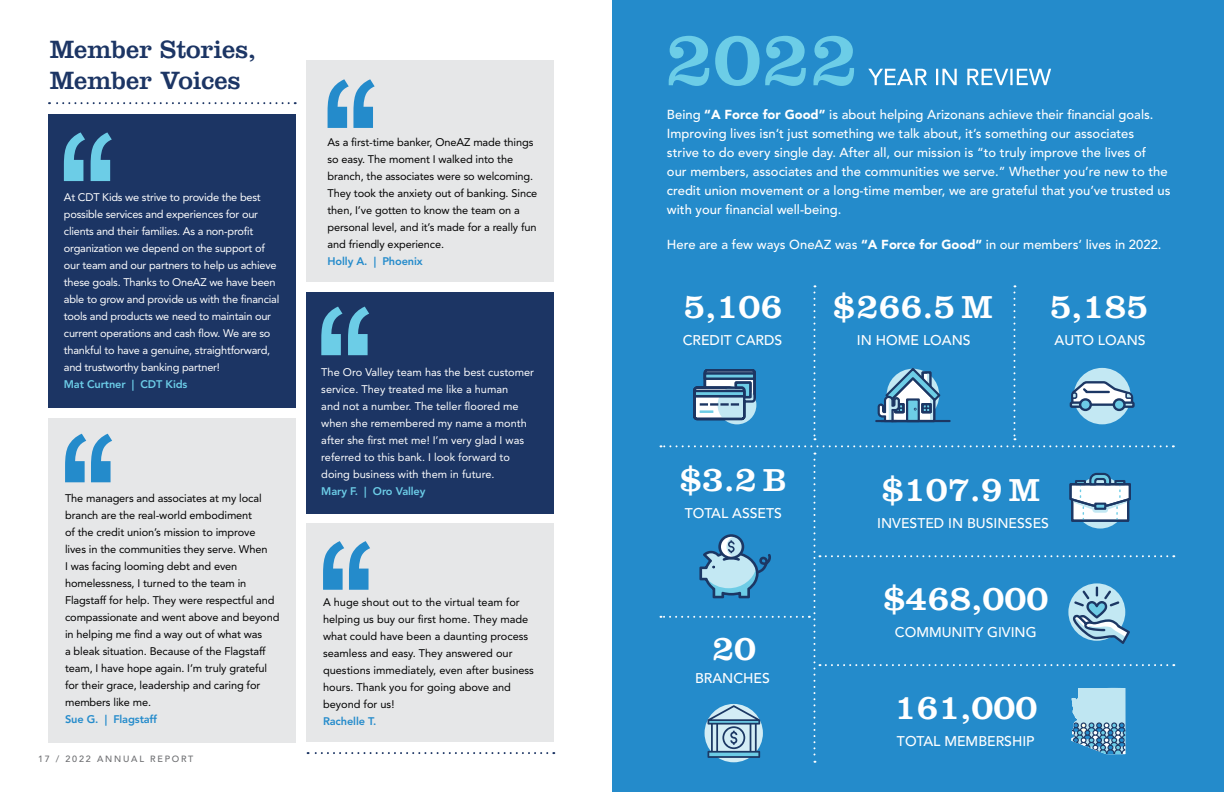
<style>
.page{position:relative;width:1224px;height:792px;background:#fff}
.page>*{position:absolute;margin:0;border:0;box-sizing:border-box;transform-origin:0 0}
.t1{font:79px "Clarendon LT Std";color:#6ccde7}
.t2{font:36px "Clarendon LT Std";color:#fff}
.t3{font:26px/31px "Clarendon LT Std";color:#1c3564}
.t4{font:500 14px "Avenir LT Std";color:#fff}
.t5{font:500 13px/19px "Avenir LT Std";color:#fff}
.t6{font:11px/17px "Avenir LT Std";letter-spacing:-.01em;color:#000}
.t7{font:11px/17px "Avenir LT Std";letter-spacing:-.02em;color:#fff}
.t8{font:11px/17px "Avenir LT Std";color:#fff}
.t9{font:800 11px "Avenir LT Std";letter-spacing:-.01em;color:#248bcb}
.t10{font:800 11px "Avenir LT Std";letter-spacing:-.01em;color:#6ccde7}
.t11{font:500 9px "Avenir LT Std";letter-spacing:.2em;color:#6d6e71}
.s1{font-weight:900}
.s2{font-size:33px}
</style>
<div class="page">
<div style="left:612px;top:0;width:612px;height:792px;background:#248bcb"></div>
<svg style="left:868px;top:69px;width:183px;height:16px"></svg>
<svg style="left:699px;top:534px;width:72px;height:64px"></svg>
<div style="left:705px;top:704px;width:58px;height:58px;background:#d3edf5;border-radius:50%"></div>
<svg style="left:708px;top:705px;width:52px;height:53px"></svg>
<svg style="left:660px;top:285px;width:507px;height:162px"></svg>
<hr style="left:876px;top:420px;width:74px;height:2px;background:#1c3663">
<svg style="left:660px;top:616px;width:143px;height:2px"></svg>
<svg style="left:809px;top:453px;width:358px;height:310px"></svg>
<div style="left:307px;top:292px;width:247px;height:222px;background:#1c3564"></div>
<div style="left:307px;top:524px;width:247px;height:218px;background:#e6e7e8"></div>
<div style="left:307px;top:60px;width:247px;height:222px;background:#e6e7e8"></div>
<svg style="left:321px;top:307px;width:21px;height:48px"></svg>
<svg style="left:348px;top:307px;width:21px;height:48px"></svg>
<svg style="left:328px;top:79px;width:47px;height:49px"></svg>
<svg style="left:323px;top:541px;width:47px;height:49px"></svg>
<div style="left:48px;top:418px;width:248px;height:324px;background:#e6e7e8"></div>
<div style="left:48px;top:114px;width:248px;height:294px;background:#1c3564"></div>
<svg style="left:65px;top:434px;width:47px;height:48px"></svg>
<svg style="left:64px;top:132px;width:21px;height:49px"></svg>
<svg style="left:91px;top:132px;width:21px;height:49px"></svg>
<svg style="left:49px;top:102px;width:240px;height:2px"></svg>
<svg style="left:308px;top:752px;width:239px;height:2px"></svg>
<h3 class="t3" style="left:50px;top:34px;width:208px">Member Stories,<br>Member Voices</h3>
<p class="t7" style="left:64px;top:189px;width:217px">At CDT Kids we strive to provide the best possible services and experiences for our clients and their families. As a non-profit organization we depend on the support of our team and our partners to help us achieve these goals. Thanks to OneAZ we have been able to grow and provide us with the financial tools and products we need to maintain our current operations and cash flow. We are so thankful to have a genuine, straightforward, and trustworthy banking partner!</p>
<p class="t10" style="left:64px;top:378px;width:125px">Mat Curtner | CDT Kids</p>
<p class="t6" style="left:65px;top:489px;width:216px">The managers and associates at my local branch are the real-world embodiment<br>of the credit union’s mission to improve<br>lives in the communities they serve. When<br>I was facing looming debt and even homelessness, I turned to the team in Flagstaff for help. They were respectful and compassionate and went above and beyond in helping me find a way out of what was<br>a bleak situation. Because of the Flagstaff team, I have hope again. I’m truly grateful for their grace, leadership and caring for members like me.</p>
<p class="t9" style="left:65px;top:712px;width:94px">Sue G. | Flagstaff</p>
<p class="t11" style="left:38px;top:753px;width:157px">17 / 2022 ANNUAL REPORT</p>
<p class="t6" style="left:328px;top:134px;width:211px">As a first-time banker, OneAZ made things so easy. The moment I walked into the branch, the associates were so welcoming.<br>They took the anxiety out of banking. Since then, I’ve gotten to know the team on a personal level, and it’s made for a really fun and friendly experience.</p>
<p class="t9" style="left:328px;top:255px;width:97px">Holly A. | Phoenix</p>
<p class="t8" style="left:321px;top:364px;width:214px">The Oro Valley team has the best customer service. They treated me like a human<br>and not a number. The teller floored me when she remembered my name a month after she first met me! I’m very glad I was referred to this bank. I look forward to doing business with them in future.</p>
<p class="t10" style="left:321px;top:485px;width:106px">Mary F. | Oro Valley</p>
<p class="t6" style="left:323px;top:594px;width:212px">A huge shout out to the virtual team for helping us buy our first home. They made what could have been a daunting process seamless and easy. They answered our questions immediately, even after business hours. Thank you for going above and beyond for us!</p>
<p class="t9" style="left:323px;top:715px;width:55px">Rachelle T.</p>
<h1 class="t1" style="left:665px;top:12px;width:195px">2022</h1>
<p class="t5" style="left:667px;top:105px;width:505px">Being <span class="s1">“A Force for Good”</span> is about helping Arizonans achieve their financial goals.<br>Improving lives isn’t just something we talk about, it’s something our associates<br>strive to do every single day. After all, our mission is “to truly improve the lives of<br>our members, associates and the communities we serve.” Whether you’re new to the credit union movement or a long-time member, we are grateful that you’ve trusted us with your financial well-being.</p>
<p class="t5" style="left:667px;top:235px;width:496px">Here are a few ways OneAZ was <span class="s1">“A Force for Good”</span> in our members’ lives in 2022.</p>
<h2 class="t2" style="left:683px;top:285px;width:100px">5,106</h2>
<p class="t4" style="left:683px;top:332px;width:101px">CREDIT CARDS</p>
<h2 class="t2" style="left:680px;top:458px;width:108px">$3.2 <span class="s2">B</span></h2>
<p class="t4" style="left:685px;top:505px;width:99px">TOTAL ASSETS</p>
<h2 class="t2" style="left:712px;top:627px;width:45px">20</h2>
<p class="t4" style="left:695px;top:670px;width:76px">BRANCHES</p>
<h2 class="t2" style="left:833px;top:285px;width:161px">$266.5 <span class="s2">M</span></h2>
<p class="t4" style="left:857px;top:332px;width:115px">IN HOME LOANS</p>
<h2 class="t2" style="left:1050px;top:285px;width:100px">5,185</h2>
<p class="t4" style="left:1055px;top:332px;width:92px">AUTO LOANS</p>
<h2 class="t2" style="left:882px;top:468px;width:160px">$107.9 <span class="s2">M</span></h2>
<p class="t4" style="left:877px;top:515px;width:173px">INVESTED IN BUSINESSES</p>
<h2 class="t2" style="left:883px;top:577px;width:166px">$468,000</h2>
<p class="t4" style="left:895px;top:625px;width:143px">COMMUNITY GIVING</p>
<h2 class="t2" style="left:894px;top:686px;width:144px">161,000</h2>
<p class="t4" style="left:897px;top:734px;width:139px">TOTAL MEMBERSHIP</p>
</div>
